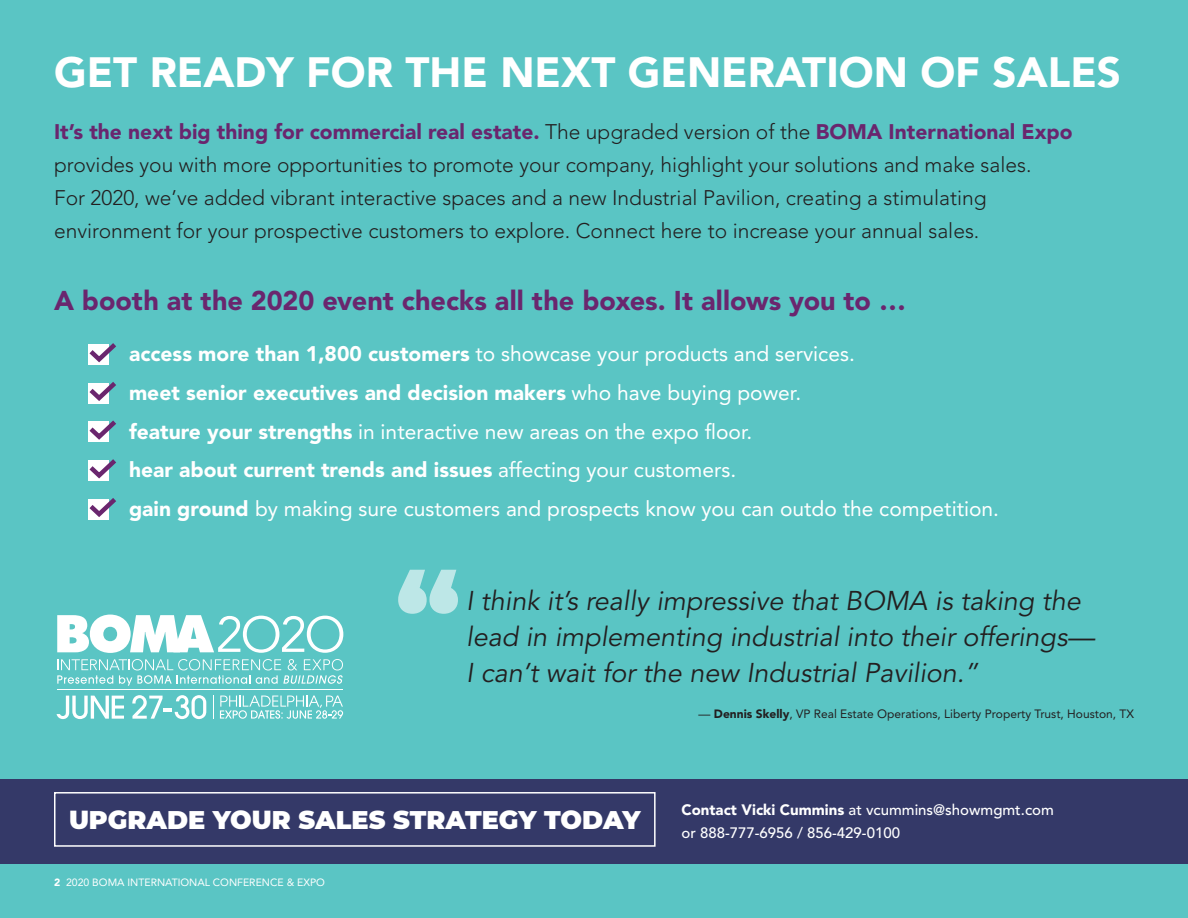
<style>
.page{position:relative;width:1188px;height:918px;background:#5ac5c4}
.page>*{position:absolute;margin:0;border:0;box-sizing:border-box;transform-origin:0 0}
.t1{font:900 108px "Montserrat";color:#fff}
.Headline{font:900 42px "Avenir";color:#fff}
.Body_Copy{font:italic 27px/36px "Avenir";color:#231f20}
.Subhead{font:900 27px "Avenir";color:#6a266e}
.Body_Copy-2{font:900 25.5px "Montserrat";color:#fff}
.Intro_Copy{font:300 21px/33px "Avenir";color:#231f20}
.Body_Copy-3{font:21px "Avenir";color:#fff}
.Body_Copy-4{font:900 21px "Avenir";color:#fff}
.Body_Copy-5{font:500 15px/22.5px "Avenir";color:#fff}
.Body_Copy-6{font:12px "Avenir";color:#231f20}
.t2{font:10.5px "Avenir";color:#fff}
.s1{font-weight:900;color:#6a266e}
.s2{font-weight:900}
.s3{font-weight:400}
</style>
<div class="page">
<div style="left:0;top:779px;width:1188px;height:85px;background:#343968"></div>
<svg style="left:88px;top:343px;width:28px;height:22px"></svg>
<svg style="left:88px;top:382px;width:28px;height:22px"></svg>
<svg style="left:88px;top:420px;width:28px;height:22px"></svg>
<svg style="left:88px;top:459px;width:28px;height:22px"></svg>
<svg style="left:88px;top:498px;width:28px;height:22px"></svg>
<div style="left:54px;top:792px;width:602px;height:55px;border:2px solid #fff"></div>
<hr style="left:57px;top:689px;width:286px;height:1px;background:#fff">
<svg style="left:57px;top:615px;width:286px;height:38px"></svg>
<svg style="left:57px;top:659px;width:286px;height:27px"></svg>
<svg style="left:57px;top:696px;width:67px;height:23px"></svg>
<svg style="left:132px;top:695px;width:74px;height:24px"></svg>
<svg style="left:220px;top:696px;width:123px;height:23px"></svg>
<svg style="left:213px;top:695px;width:1px;height:24px"></svg>
<p class="Headline" style="left:54px;top:47px;width:1069px">GET READY FOR THE NEXT GENERATION OF SALES</p>
<p class="Intro_Copy" style="left:54px;top:115px;width:1020px"><span class="s1">It’s the next big thing for commercial real estate.</span> The upgraded version of the <span class="s1">BOMA International Expo </span>provides you with more opportunities to promote your company, highlight your solutions and make sales.<br>For 2020, we’ve added vibrant interactive spaces and a new Industrial Pavilion, creating a stimulating environment for your prospective customers to explore. Connect here to increase your annual sales.</p>
<p class="Subhead" style="left:54px;top:284px;width:854px">A booth at the 2020 event checks all the boxes. It allows you to …</p>
<p class="Body_Copy-3" style="left:129px;top:342px;width:727px"><span class="s2">access more than 1,800 customers</span> to showcase your products and services.</p>
<p class="Body_Copy-4" style="left:129px;top:380px;width:674px">meet senior executives and decision makers <span class="s3">who have buying power.</span></p>
<p class="Body_Copy-3" style="left:129px;top:419px;width:625px"><span class="s2">feature your strengths</span> in interactive new areas on the expo floor.</p>
<p class="Body_Copy-4" style="left:129px;top:457px;width:609px">hear about current trends and issues <span class="s3">affecting your customers.</span></p>
<p class="Body_Copy-3" style="left:129px;top:497px;width:872px"><span class="s2">gain ground</span> by making sure customers and prospects know you can outdo the competition.</p>
<h1 class="t1" style="left:396px;top:530px;width:66px">“</h1>
<p class="Body_Copy" style="left:466px;top:583px;width:630px">I think it’s really impressive that BOMA is taking the lead in implementing industrial into their offerings—<br>I can’t wait for the new Industrial Pavilion.”</p>
<p class="Body_Copy-6" style="left:699px;top:707px;width:437px">— <span class="s2">Dennis Skelly</span>, VP Real Estate Operations, Liberty Property Trust, Houston, TX</p>
<p class="Body_Copy-2" style="left:69px;top:801px;width:573px">UPGRADE YOUR SALES STRATEGY TODAY</p>
<p class="Body_Copy-5" style="left:681px;top:799px;width:374px"><span class="s2">Contact Vicki Cummins</span> at vcummins@showmgmt.com or 888-777-6956 / 856-429-0100</p>
<p class="t2" style="left:54px;top:876px;width:272px"><span class="s2">2</span> 2020 BOMA INTERNATIONAL CONFERENCE &amp; EXPO</p>
</div>
